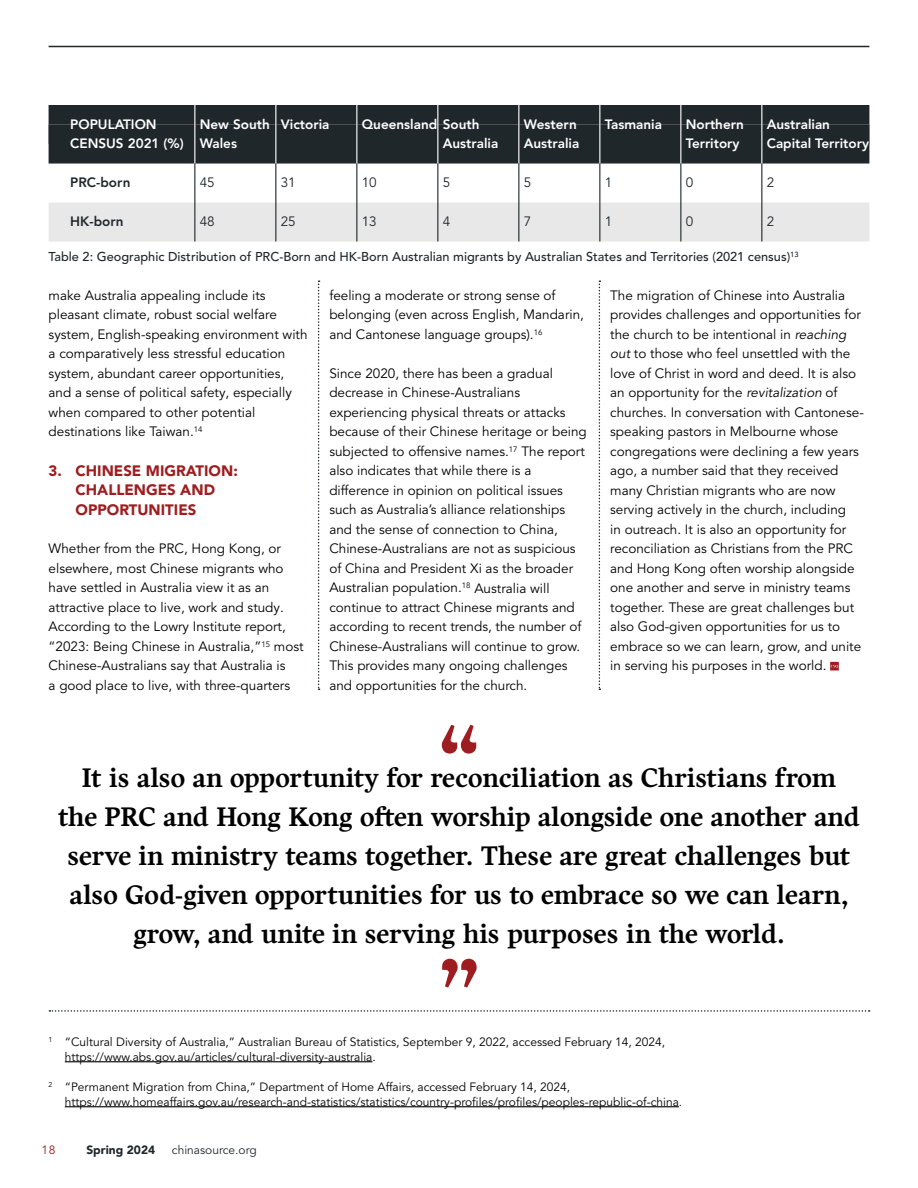
<style>
.page{position:relative;width:918px;height:1188px;background:#fff}
.page>*{position:absolute;margin:0;border:0;box-sizing:border-box;transform-origin:0 0}
.t1{font:700 90px "Harfang";color:#9e1d20}
.t2{font:700 27px/39px "Harfang";letter-spacing:-.005em;color:#000;text-align:center}
.t3{font:900 15px/19.5px "Avenir LT Pro";color:#9e1d20}
.t4{font:13.5px/19.5px "Avenir LT Pro";color:#000}
.t5{font:800 13.5px "Avenir LT Pro";color:#fff}
.t6{font:13.5px "Avenir LT Pro";color:#20272b}
.t7{font:800 13.5px "Avenir LT Pro";color:#20272b}
.t8{font:500 12.75px "Avenir LT Pro";color:#20272b}
.t9{font:12px/15px "Avenir LT Pro";color:#000}
.t10{font:12px "Avenir LT Pro";color:#20272b}
.t11{font:900 12px "Avenir";color:#20272b}
.t12{font:12px "Avenir LT Pro";color:#9e1d20}
.s1{font-style:italic}
</style>
<div class="page">
<hr style="left:49px;top:46px;width:820px;height:1px;background:#20272b">
<svg style="left:318px;top:280px;width:2px;height:410px"></svg>
<svg style="left:599px;top:280px;width:1px;height:410px"></svg>
<svg style="left:830px;top:662px;width:9px;height:8px"></svg>
<svg style="left:49px;top:1010px;width:821px;height:2px"></svg>
<hr style="left:65px;top:1061px;width:307px;height:1px;background:#000">
<hr style="left:65px;top:1106px;width:614px;height:1px;background:#000">
<div style="left:49px;top:105px;width:820px;height:39px;background:#20272b"></div>
<div style="left:49px;top:124px;width:820px;height:40px;background:#20272b"></div>
<div style="left:49px;top:203px;width:820px;height:39px;background:#e8e8e8"></div>
<hr style="left:194px;top:105px;width:1px;height:137px;background:#20272b">
<hr style="left:275px;top:105px;width:1px;height:137px;background:#20272b">
<hr style="left:356px;top:105px;width:1px;height:137px;background:#20272b">
<hr style="left:437px;top:105px;width:1px;height:137px;background:#20272b">
<hr style="left:518px;top:105px;width:1px;height:137px;background:#20272b">
<hr style="left:599px;top:105px;width:1px;height:137px;background:#20272b">
<hr style="left:680px;top:105px;width:1px;height:137px;background:#20272b">
<hr style="left:761px;top:105px;width:1px;height:137px;background:#20272b">
<hr style="left:194px;top:105px;width:1px;height:59px;background:#fff">
<hr style="left:275px;top:105px;width:1px;height:59px;background:#fff">
<hr style="left:356px;top:105px;width:1px;height:59px;background:#fff">
<hr style="left:437px;top:105px;width:1px;height:59px;background:#fff">
<hr style="left:518px;top:105px;width:1px;height:59px;background:#fff">
<hr style="left:599px;top:105px;width:1px;height:59px;background:#fff">
<hr style="left:680px;top:105px;width:1px;height:59px;background:#fff">
<hr style="left:761px;top:105px;width:1px;height:59px;background:#fff">
<p class="t5" style="left:70px;top:116px;width:88px">POPULATION</p>
<p class="t5" style="left:200px;top:116px;width:131px">New South Victoria</p>
<p class="t5" style="left:362px;top:116px;width:119px">Queensland South</p>
<p class="t5" style="left:524px;top:116px;width:54px">Western</p>
<p class="t5" style="left:605px;top:116px;width:59px">Tasmania</p>
<p class="t5" style="left:686px;top:116px;width:60px">Northern</p>
<p class="t5" style="left:767px;top:116px;width:65px">Australian</p>
<p class="t5" style="left:70px;top:136px;width:168px">CENSUS 2021 (%) Wales</p>
<p class="t5" style="left:443px;top:136px;width:57px">Australia</p>
<p class="t5" style="left:524px;top:136px;width:57px">Australia</p>
<p class="t5" style="left:686px;top:136px;width:55px">Territory</p>
<p class="t5" style="left:767px;top:136px;width:104px">Capital Territory</p>
<p class="t7" style="left:70px;top:175px;width:62px">PRC-born</p>
<p class="t6" style="left:200px;top:175px;width:17px">45</p>
<p class="t6" style="left:281px;top:175px;width:17px">31</p>
<p class="t6" style="left:362px;top:175px;width:17px">10</p>
<p class="t6" style="left:443px;top:175px;width:9px">5</p>
<p class="t6" style="left:524px;top:175px;width:9px">5</p>
<p class="t6" style="left:605px;top:175px;width:9px">1</p>
<p class="t6" style="left:686px;top:175px;width:9px">0</p>
<p class="t6" style="left:767px;top:175px;width:9px">2</p>
<p class="t7" style="left:70px;top:214px;width:55px">HK-born</p>
<p class="t6" style="left:200px;top:214px;width:17px">48</p>
<p class="t6" style="left:281px;top:214px;width:17px">25</p>
<p class="t6" style="left:362px;top:214px;width:17px">13</p>
<p class="t6" style="left:443px;top:214px;width:9px">4</p>
<p class="t6" style="left:524px;top:214px;width:9px">7</p>
<p class="t6" style="left:605px;top:214px;width:9px">1</p>
<p class="t6" style="left:686px;top:214px;width:9px">0</p>
<p class="t6" style="left:767px;top:214px;width:9px">2</p>
<p class="t8" style="left:49px;top:249px;width:751px">Table 2: Geographic Distribution of PRC-Born and HK-Born Australian migrants by Australian States and Territories (2021 census)<sup>13</sup></p>
<p class="t4" style="left:49px;top:286px;width:261px">make Australia appealing include its pleasant climate, robust social welfare system, English-speaking environment with a comparatively less stressful education system, abundant career opportunities, and a sense of political safety, especially when compared to other potential destinations like Taiwan.<sup>14</sup></p>
<p class="t3" style="left:76px;top:461px;width:164px;text-indent:-27px">3. CHINESE MIGRATION:<br>CHALLENGES AND<br>OPPORTUNITIES</p>
<p class="t4" style="left:49px;top:539px;width:257px">Whether from the PRC, Hong Kong, or elsewhere, most Chinese migrants who have settled in Australia view it as an attractive place to live, work and study.<br>According to the Lowry Institute report, “2023: Being Chinese in Australia,”<sup>15</sup> most Chinese-Australians say that Australia is<br>a good place to live, with three-quarters</p>
<p class="t4" style="left:329px;top:286px;width:256px">feeling a moderate or strong sense of belonging (even across English, Mandarin, and Cantonese language groups).<sup>16</sup></p>
<p class="t4" style="left:329px;top:364px;width:259px">Since 2020, there has been a gradual decrease in Chinese-Australians experiencing physical threats or attacks because of their Chinese heritage or being subjected to offensive names.<sup>17</sup> The report also indicates that while there is a difference in opinion on political issues such as Australia’s alliance relationships and the sense of connection to China, Chinese-Australians are not as suspicious of China and President Xi as the broader Australian population.<sup>18</sup> Australia will continue to attract Chinese migrants and according to recent trends, the number of Chinese-Australians will continue to grow.<br>This provides many ongoing challenges and opportunities for the church.</p>
<h1 class="t1" style="left:438px;top:701px;width:43px">“</h1>
<p class="t4" style="left:610px;top:286px;width:255px">The migration of Chinese into Australia provides challenges and opportunities for the church to be intentional in <span class="s1">reaching out</span> to those who feel unsettled with the love of Christ in word and deed. It is also an opportunity for the <span class="s1">revitalization</span> of churches. In conversation with Cantonese&shy;speaking pastors in Melbourne whose congregations were declining a few years ago, a number said that they received many Christian migrants who are now serving actively in the church, including<br>in outreach. It is also an opportunity for reconciliation as Christians from the PRC and Hong Kong often worship alongside one another and serve in ministry teams together. These are great challenges but also God-given opportunities for us to embrace so we can learn, grow, and unite in serving his purposes in the world.</p>
<h2 class="t2" style="left:82px;top:759px;width:756px">It is also an opportunity for reconciliation as Christians from</h2>
<p class="t2" style="left:58px;top:798px;width:803px">the PRC and Hong Kong often worship alongside one another and serve in ministry teams together. These are great challenges but also God-given opportunities for us to embrace so we can learn, grow, and unite in serving his purposes in the world.</p>
<h1 class="t1" style="left:438px;top:935px;width:43px">”</h1>
<p class="t9" style="left:65px;top:1034px;width:602px;text-indent:-16px"><sup>1</sup> “Cultural Diversity of Australia,” Australian Bureau of Statistics, September 9, 2022, accessed February 14, 2024, https://www.abs.gov.au/articles/cultural-diversity-australia.</p>
<p class="t9" style="left:65px;top:1079px;width:619px;text-indent:-16px"><sup>2</sup> “Permanent Migration from China,” Department of Home Affairs, accessed February 14, 2024, https://www.homeaffairs.gov.au/research-and-statistics/statistics/country-profiles/profiles/peoples-republic-of-china.</p>
<p class="t12" style="left:42px;top:1142px;width:15px">18</p>
<p class="t11" style="left:86px;top:1139px;width:70px">Spring 2024</p>
<p class="t10" style="left:172px;top:1142px;width:86px">chinasource.org</p>
</div>
